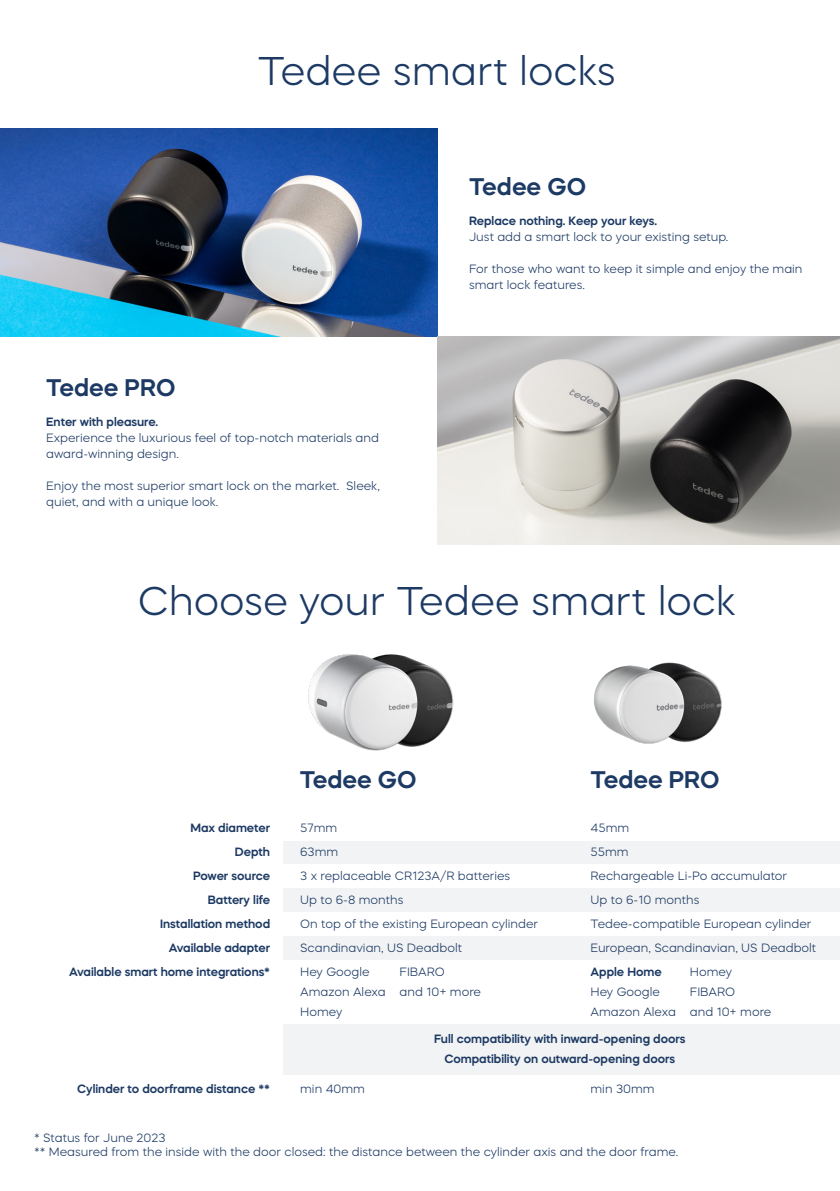
<style>
.page{position:relative;width:840px;height:1191px;background:#fff}
.page>*{position:absolute;margin:0;border:0;box-sizing:border-box;transform-origin:0 0}
.t1{font:300 40px "Mazzard H";letter-spacing:-.005em;color:#1d3a64}
.Katalog-tytuł{font:600 24px "Mazzard H";letter-spacing:.005em;color:#1d3a64}
.t2{font:300 12px/16px "Mazzard H";color:#1d3a64}
.t3{font:600 12px "Mazzard H";color:#1d3a64}
</style>
<div class="page">
<div style="left:283px;top:888px;width:556px;height:24px;background:#f2f3f4"></div>
<div style="left:283px;top:936px;width:556px;height:24px;background:#f2f3f4"></div>
<div style="left:283px;top:1024px;width:556px;height:50px;background:#f2f3f4"></div>
<div style="left:283px;top:840px;width:556px;height:24px;background:#f2f3f4"></div>
<img style="left:0;top:128px;width:437px;height:208px">
<img style="left:437px;top:336px;width:402px;height:208px">
<img style="left:308px;top:654px;width:146px;height:97px">
<img style="left:594px;top:662px;width:128px;height:82px">
<p class="t1" style="left:258px;top:46px;width:359px">Tedee smart locks</p>
<p class="Katalog-tytuł" style="left:469px;top:171px;width:118px">Tedee GO</p>
<p class="Katalog-tytuł" style="left:46px;top:371px;width:131px">Tedee PRO</p>
<p class="t3" style="left:46px;top:413px;width:113px">Enter with pleasure.</p>
<p class="t2" style="left:46px;top:429px;width:334px">Experience the luxurious feel of top-notch materials and award-winning design.</p>
<p class="t2" style="left:46px;top:477px;width:335px">Enjoy the most superior smart lock on the market. Sleek, quiet, and with a unique look.</p>
<p class="t3" style="left:469px;top:213px;width:190px">Replace nothing. Keep your keys.</p>
<p class="t2" style="left:469px;top:229px;width:261px">Just add a smart lock to your existing setup.</p>
<p class="t2" style="left:469px;top:261px;width:335px">For those who want to keep it simple and enjoy the main smart lock features.</p>
<p class="t1" style="left:138px;top:576px;width:599px">Choose your Tedee smart lock</p>
<p class="t3" style="left:190px;top:820px;width:81px">Max diameter</p>
<p class="t3" style="left:235px;top:844px;width:37px">Depth</p>
<p class="t3" style="left:193px;top:868px;width:79px">Power source</p>
<p class="t3" style="left:208px;top:892px;width:64px">Battery life</p>
<p class="t3" style="left:160px;top:916px;width:111px">Installation method</p>
<p class="t3" style="left:169px;top:940px;width:103px">Available adapter</p>
<p class="t3" style="left:69px;top:964px;width:202px">Available smart home integrations*</p>
<p class="t3" style="left:77px;top:1080px;width:194px">Cylinder to doorframe distance **</p>
<p class="Katalog-tytuł" style="left:299px;top:764px;width:118px">Tedee GO</p>
<p class="Katalog-tytuł" style="left:590px;top:764px;width:131px">Tedee PRO</p>
<p class="t2" style="left:300px;top:820px;width:39px">57mm</p>
<p class="t2" style="left:300px;top:844px;width:40px">63mm</p>
<p class="t2" style="left:300px;top:868px;width:211px">3 x replaceable CR123A/R batteries</p>
<p class="t2" style="left:300px;top:892px;width:105px">Up to 6-8 months</p>
<p class="t2" style="left:300px;top:916px;width:239px">On top of the existing European cylinder</p>
<p class="t2" style="left:300px;top:940px;width:163px">Scandinavian, US Deadbolt</p>
<p class="t2" style="left:300px;top:963px;width:71px">Hey Google</p>
<p class="t2" style="left:300px;top:983px;width:87px">Amazon Alexa</p>
<p class="t2" style="left:300px;top:1003px;width:44px">Homey</p>
<p class="t2" style="left:399px;top:963px;width:47px">FIBARO</p>
<p class="t2" style="left:399px;top:983px;width:83px">and 10+ more</p>
<p class="t2" style="left:590px;top:820px;width:40px">45mm</p>
<p class="t2" style="left:590px;top:844px;width:40px">55mm</p>
<p class="t2" style="left:590px;top:868px;width:198px">Rechargeable Li-Po accumulator</p>
<p class="t2" style="left:590px;top:892px;width:110px">Up to 6-10 months</p>
<p class="t2" style="left:590px;top:916px;width:222px">Tedee-compatible European cylinder</p>
<p class="t2" style="left:590px;top:940px;width:227px">European, Scandinavian, US Deadbolt</p>
<p class="t3" style="left:590px;top:964px;width:73px">Apple Home</p>
<p class="t2" style="left:590px;top:983px;width:71px">Hey Google</p>
<p class="t2" style="left:590px;top:1003px;width:87px">Amazon Alexa</p>
<p class="t2" style="left:689px;top:963px;width:44px">Homey</p>
<p class="t2" style="left:689px;top:983px;width:47px">FIBARO</p>
<p class="t2" style="left:689px;top:1003px;width:83px">and 10+ more</p>
<p class="t2" style="left:300px;top:1080px;width:66px">min 40mm</p>
<p class="t3" style="left:434px;top:1031px;width:253px">Full compatibility with inward-opening doors</p>
<p class="t3" style="left:444px;top:1051px;width:232px">Compatibility on outward-opening doors</p>
<p class="t2" style="left:590px;top:1080px;width:65px">min 30mm</p>
<p class="t2" style="left:34px;top:1129px;width:133px">* Status for June 2023</p>
<p class="t2" style="left:34px;top:1143px;width:645px">** Measured from the inside with the door closed: the distance between the cylinder axis and the door frame.</p>
</div>
